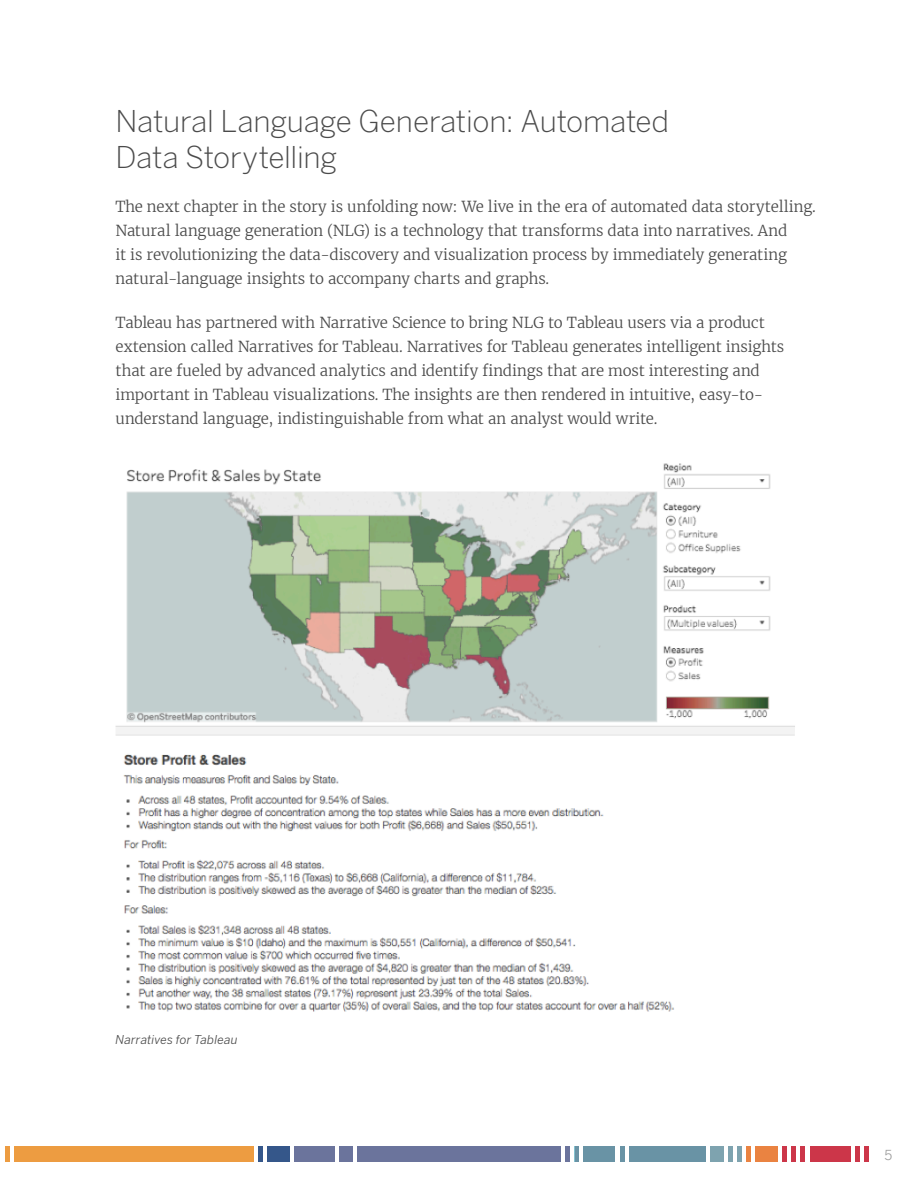
<style>
.page{position:relative;width:918px;height:1188px;background:#fff}
.page>*{position:absolute;margin:0;border:0;box-sizing:border-box;transform-origin:0 0}
.HEADLINE-section_hea{font:300 30px/36px "Benton Sans";letter-spacing:-.01em;color:#4b4b4b}
.BODYCOPY-standard{font:300 15px/24px "Merriweather";letter-spacing:-.01em;color:#4b4b4b}
.PAGE_NUMBERS{font:13.5px "Benton Sans";color:#9b9b9b}
.CAPTION-large_image{font:italic 12px "Benton Sans";letter-spacing:.01em;color:#4b4b4b}
</style>
<div class="page">
<div style="left:14px;top:1147px;width:239px;height:15px;background:#ed9c41"></div>
<hr style="left:5px;top:1147px;width:4px;height:15px;background:#ed9c41">
<div style="left:267px;top:1147px;width:23px;height:15px;background:#35578a"></div>
<hr style="left:258px;top:1147px;width:4px;height:15px;background:#35578a">
<div style="left:294px;top:1147px;width:41px;height:15px;background:#6b749c"></div>
<div style="left:340px;top:1147px;width:13px;height:15px;background:#6b749c"></div>
<div style="left:358px;top:1147px;width:203px;height:15px;background:#6b749c"></div>
<hr style="left:566px;top:1147px;width:4px;height:15px;background:#6b749c">
<div style="left:584px;top:1147px;width:31px;height:15px;background:#6993a5"></div>
<hr style="left:575px;top:1147px;width:4px;height:15px;background:#6993a5">
<div style="left:629px;top:1147px;width:77px;height:15px;background:#6993a5"></div>
<hr style="left:620px;top:1147px;width:4px;height:15px;background:#6993a5">
<div style="left:710px;top:1147px;width:14px;height:15px;background:#7ea3af"></div>
<div style="left:737px;top:1147px;width:5px;height:15px;background:#7ea3af"></div>
<div style="left:728px;top:1147px;width:5px;height:15px;background:#7ea3af"></div>
<div style="left:756px;top:1147px;width:22px;height:15px;background:#ea8341"></div>
<hr style="left:747px;top:1147px;width:4px;height:15px;background:#ea8341">
<hr style="left:783px;top:1147px;width:4px;height:15px;background:#cc3649">
<hr style="left:801px;top:1147px;width:4px;height:15px;background:#cc3649">
<hr style="left:792px;top:1147px;width:4px;height:15px;background:#cc3649">
<div style="left:810px;top:1147px;width:40px;height:15px;background:#cc3649"></div>
<hr style="left:855px;top:1147px;width:4px;height:15px;background:#cc3649">
<hr style="left:864px;top:1147px;width:4px;height:15px;background:#cc3649">
<img style="left:116px;top:463px;width:679px;height:549px">
<p class="HEADLINE-section_hea" style="left:116px;top:103px;width:555px">Natural Language Generation: Automated<br>Data Storytelling</p>
<p class="BODYCOPY-standard" style="left:116px;top:194px;width:702px">The next chapter in the story is unfolding now: We live in the era of automated data storytelling.<br>Natural language generation (NLG) is a technology that transforms data into narratives. And<br>it is revolutionizing the data-discovery and visualization process by immediately generating natural-language insights to accompany charts and graphs.</p>
<p class="BODYCOPY-standard" style="left:116px;top:310px;width:670px">Tableau has partnered with Narrative Science to bring NLG to Tableau users via a product extension called Narratives for Tableau. Narratives for Tableau generates intelligent insights that are fueled by advanced analytics and identify findings that are most interesting and important in Tableau visualizations. The insights are then rendered in intuitive, easy-to&shy;understand language, indistinguishable from what an analyst would write.</p>
<p class="CAPTION-large_image" style="left:116px;top:1033px;width:123px">Narratives for Tableau</p>
<p class="PAGE_NUMBERS" style="left:885px;top:1147px;width:9px">5</p>
</div>
